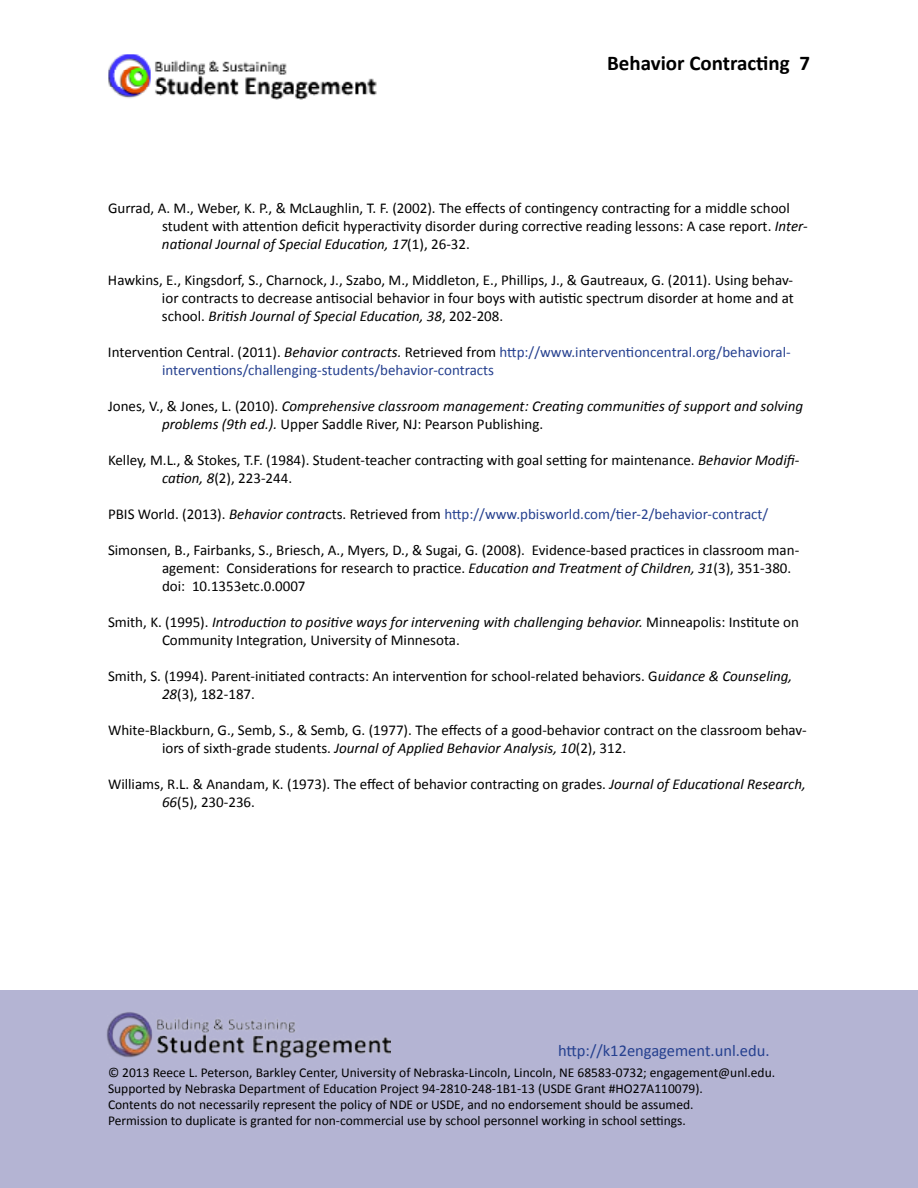
<style>
.page{position:relative;width:918px;height:1188px;background:#fff}
.page>*{position:absolute;margin:0;border:0;box-sizing:border-box;transform-origin:0 0}
.t1{font:700 21px "Calibri";color:#000}
.t2{font:16.5px "Calibri";color:#25408f}
.t3{font:15px/18px "Calibri";color:#000}
.t4{font:15px/18px "Calibri";color:#25408f}
.t5{font:italic 15px/18px "Calibri";color:#000}
.t6{font:13.5px/16.2px "Calibri";color:#000}
.s1{font-style:italic}
.s2{color:#000}
.s3{font-style:italic;color:#000}
.s4{font-style:normal}
</style>
<div class="page">
<img style="left:108px;top:54px;width:269px;height:46px">
<div style="left:0;top:990px;width:918px;height:198px;background:#b4b4d3"></div>
<img style="left:106px;top:1012px;width:284px;height:47px">
<h1 class="t1" style="left:607px;top:49px;width:204px">Behavior Contracting 7</h1>
<p class="t3" style="left:162px;top:199px;width:647px;text-indent:-54px">Gurrad, A. M., Weber, K. P., &amp; McLaughlin, T. F. (2002). The effects of contingency contracting for a middle school student with attention deficit hyperactivity disorder during corrective reading lessons: A case report. <span class="s1">Inter&shy;national Journal of Special Education, 17</span>(1), 26-32.</p>
<p class="t3" style="left:162px;top:271px;width:633px;text-align:justify;text-indent:-54px">Hawkins, E., Kingsdorf, S., Charnock, J., Szabo, M., Middleton, E., Phillips, J., &amp; Gautreaux, G. (2011). Using behav&shy;ior contracts to decrease antisocial behavior in four boys with autistic spectrum disorder at home and at school. <span class="s1">British Journal of Special Education, 38</span>, 202-208.</p>
<p class="t4" style="left:162px;top:343px;width:630px;text-indent:-54px"><span class="s2">Intervention Central. (2011).</span> <span class="s3">Behavior contracts.</span> <span class="s2">Retrieved from</span> http://www.interventioncentral.org/behavioral&shy;interventions/challenging-students/behavior-contracts</p>
<p class="t5" style="left:162px;top:396px;width:643px;text-indent:-54px"><span class="s4">Jones, V., &amp; Jones, L. (2010).</span> Comprehensive classroom management: Creating communities of support and solving problems (9th ed.). <span class="s4">Upper Saddle River, NJ: Pearson Publishing.</span></p>
<p class="t3" style="left:162px;top:451px;width:639px;text-indent:-54px">Kelley, M.L., &amp; Stokes, T.F. (1984). Student‑teacher contracting with goal setting for maintenance. <span class="s1">Behavior Modifi&shy;cation, 8</span>(2), 223‑244.</p>
<p class="t4" style="left:108px;top:505px;width:662px"><span class="s2">PBIS World. (2013).</span> <span class="s3">Behavior contra</span><span class="s2">cts. Retrieved from</span> http://www.pbisworld.com/tier-2/behavior-contract/</p>
<p class="t3" style="left:162px;top:541px;width:639px;text-indent:-54px">Simonsen, B., Fairbanks, S., Briesch, A., Myers, D., &amp; Sugai, G. (2008). Evidence-based practices in classroom man&shy;agement: Considerations for research to practice. <span class="s1">Education and Treatment of Children, 31</span>(3), 351-380. doi: 10.1353etc.0.0007</p>
<p class="t3" style="left:162px;top:613px;width:639px;text-indent:-54px">Smith, K. (1995). <span class="s1">Introduction to positive ways for intervening with challenging behavior.</span> Minneapolis: Institute on<br>Community Integration, University of Minnesota.</p>
<p class="t3" style="left:162px;top:667px;width:632px;text-indent:-54px">Smith, S. (1994). Parent-initiated contracts: An intervention for school-related behaviors. G<span class="s1">uidance &amp; Counseling,<br>28</span>(3), 182-187.</p>
<p class="t3" style="left:162px;top:721px;width:646px;text-indent:-54px">White-Blackburn, G., Semb, S., &amp; Semb, G. (1977). The effects of a good‑behavior contract on the classroom behav&shy;iors of sixth‑grade students. <span class="s1">Journal of Applied Behavior Analysis, 10</span>(2), 312.</p>
<p class="t3" style="left:162px;top:775px;width:645px;text-indent:-54px">Williams, R.L. &amp; Anandam, K. (1973). The effect of behavior contracting on grades. <span class="s1">Journal of Educational Research,<br>66</span>(5), 230‑236.</p>
<p class="t2" style="left:558px;top:1040px;width:213px">http://k12engagement.unl.edu.</p>
<p class="t6" style="left:108px;top:1064px;width:669px">© 2013 Reece L. Peterson, Barkley Center, University of Nebraska-Lincoln, Lincoln, NE 68583-0732; engagement@unl.edu.<br>Supported by Nebraska Department of Education Project 94-2810-248-1B1-13 (USDE Grant #HO27A110079).<br>Contents do not necessarily represent the policy of NDE or USDE, and no endorsement should be assumed.<br>Permission to duplicate is granted for non-commercial use by school personnel working in school settings.</p>
</div>
